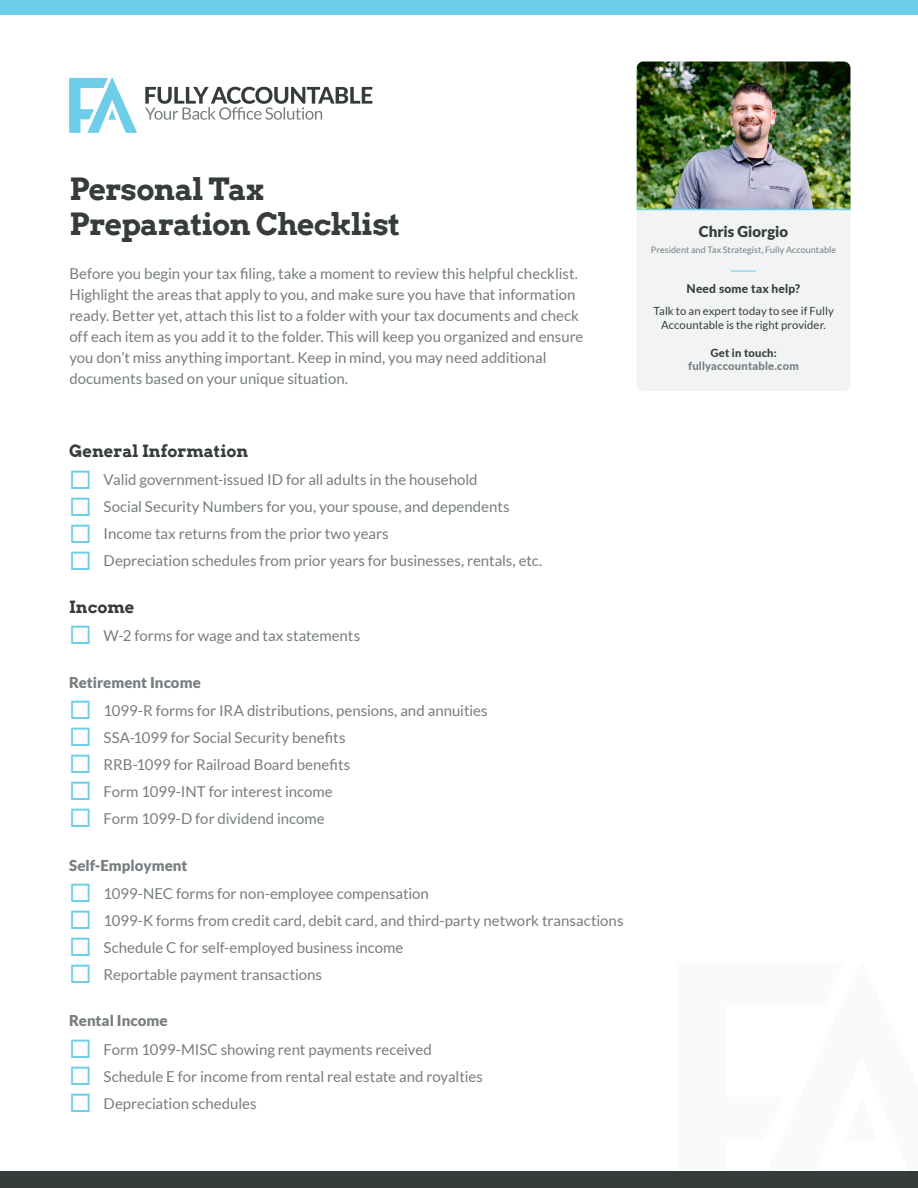
<style>
.page{position:relative;width:918px;height:1188px;background:#fff}
.page>*{position:absolute;margin:0;border:0;box-sizing:border-box;transform-origin:0 0}
.t1{font:700 30px "Arvo";letter-spacing:-.025em;color:#363b3c}
.sections_bold{font:700 16.5px "Arvo";color:#363b3c}
.body_main{font:15px/21px "Lato";color:#777d80}
.sections_bold-2{font:900 15px "Lato";color:#777d80}
.t2{font:900 15px "Lato";color:#363b3c}
.t3{font:800 12px "Lato";letter-spacing:.015em;color:#363b3c}
.t4{font:11.25px/13.5px "Lato";letter-spacing:.01em;color:#363b3c;text-align:center}
.t5{font:800 11.25px "Lato";letter-spacing:.02em;color:#777d80}
.t6{font:800 11.25px "Lato";letter-spacing:.015em;color:#363b3c}
.t7{font:9px "Lato";letter-spacing:.005em;color:#777d80}
</style>
<div class="page">
<svg style="left:678px;top:1171px;width:240px;height:1px"></svg>
<svg style="left:69px;top:78px;width:68px;height:55px"></svg>
<svg style="left:145px;top:87px;width:227px;height:33px"></svg>
<img style="left:637px;top:62px;width:213px;height:147px">
<div style="left:637px;top:209px;width:213px;height:182px;background:#f1f3f4"></div>
<div style="left:0;top:1172px;width:918px;height:16px;background:#363b3c"></div>
<div style="left:0;top:0;width:918px;height:15px;background:#6eceea"></div>
<p class="t1" style="left:69px;top:170px;width:196px">Personal Tax</p>
<p class="t1" style="left:69px;top:205px;width:332px">Preparation Checklist</p>
<p class="body_main" style="left:69px;top:263px;width:516px">Before you begin your tax filing, take a moment to review this helpful checklist.<br>Highlight the areas that apply to you, and make sure you have that information ready. Better yet, attach this list to a folder with your tax documents and check off each item as you add it to the folder. This will keep you organized and ensure you don’t miss anything important. Keep in mind, you may need additional documents based on your unique situation.</p>
<p class="sections_bold" style="left:69px;top:441px;width:181px">General Information</p>
<p class="body_main" style="left:104px;top:469px;width:376px">Valid government-issued ID for all adults in the household</p>
<p class="body_main" style="left:104px;top:496px;width:408px">Social Security Numbers for you, your spouse, and dependents</p>
<p class="body_main" style="left:104px;top:523px;width:287px">Income tax returns from the prior two years</p>
<p class="body_main" style="left:104px;top:550px;width:440px">Depreciation schedules from prior years for businesses, rentals, etc.</p>
<p class="sections_bold" style="left:69px;top:597px;width:67px">Income</p>
<p class="body_main" style="left:104px;top:625px;width:258px">W-2 forms for wage and tax statements</p>
<p class="sections_bold-2" style="left:69px;top:673px;width:133px">Retirement Income</p>
<p class="body_main" style="left:104px;top:700px;width:386px">1099-R forms for IRA distributions, pensions, and annuities</p>
<p class="body_main" style="left:104px;top:727px;width:244px">SSA-1099 for Social Security benefits</p>
<p class="body_main" style="left:104px;top:754px;width:248px">RRB-1099 for Railroad Board benefits</p>
<p class="body_main" style="left:104px;top:781px;width:231px">Form 1099-INT for interest income</p>
<p class="body_main" style="left:104px;top:808px;width:223px">Form 1099-D for dividend income</p>
<p class="sections_bold-2" style="left:69px;top:856px;width:120px">Self-Employment</p>
<p class="body_main" style="left:104px;top:883px;width:327px">1099-NEC forms for non-employee compensation</p>
<p class="body_main" style="left:104px;top:910px;width:521px">1099-K forms from credit card, debit card, and third-party network transactions</p>
<p class="body_main" style="left:104px;top:937px;width:301px">Schedule C for self-employed business income</p>
<p class="body_main" style="left:104px;top:964px;width:220px">Reportable payment transactions</p>
<p class="sections_bold-2" style="left:69px;top:1012px;width:100px">Rental Income</p>
<p class="body_main" style="left:104px;top:1039px;width:330px">Form 1099-MISC showing rent payments received</p>
<p class="body_main" style="left:104px;top:1066px;width:381px">Schedule E for income from rental real estate and royalties</p>
<p class="body_main" style="left:104px;top:1093px;width:155px">Depreciation schedules</p>
<p class="t2" style="left:699px;top:223px;width:91px">Chris Giorgio</p>
<p class="t7" style="left:651px;top:245px;width:187px">President and Tax Strategist, Fully Accountable</p>
<p class="t3" style="left:687px;top:280px;width:116px">Need some tax help?</p>
<p class="t4" style="left:653px;top:304px;width:182px">Talk to an expert today to see if Fully<br>Accountable is the right provider.</p>
<p class="t6" style="left:710px;top:344px;width:68px">Get in touch:</p>
<p class="t5" style="left:688px;top:358px;width:112px">fullyaccountable.com</p>
</div>
